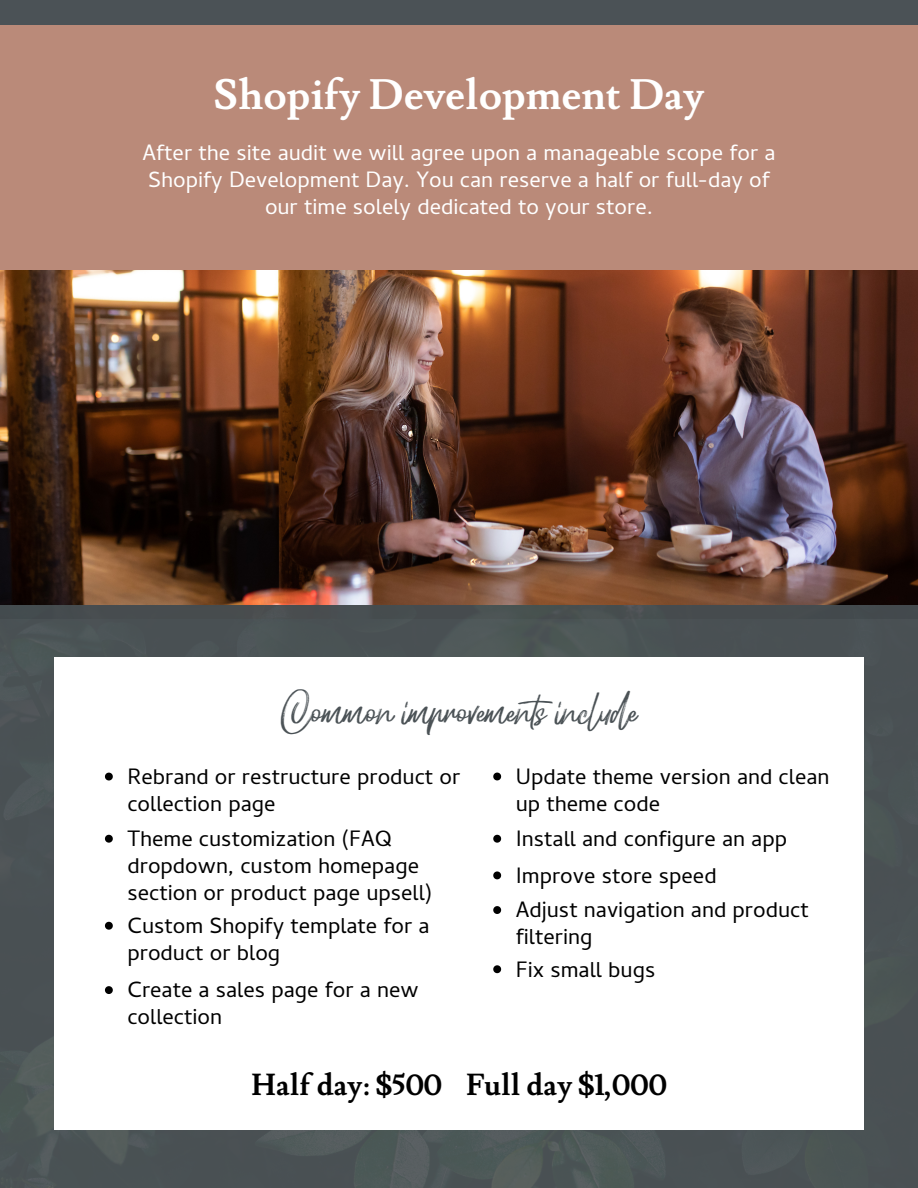
<style>
.page{position:relative;width:918px;height:1188px;background:#fff}
.page>*{position:absolute;margin:0;border:0;box-sizing:border-box;transform-origin:0 0}
.t1{font:45px "Hellotropica";color:#4b5256}
.t2{font:700 42px "Lusitana";color:#fff}
.t3{font:700 30px "Lusitana";color:#000}
.t4{font:22.5px/27px "Cambay";color:#000}
.t5{font:22.5px/27px "Cambay";color:#fff;text-align:center}
</style>
<div class="page">
<img style="left:0;top:270px;width:918px;height:335px">
<div style="left:0;top:21px;width:918px;height:249px;background:#ba8a79"></div>
<div style="left:0;top:0;width:918px;height:25px;background:#4b5256"></div>
<div style="left:0;top:605px;width:918px;height:583px;background:#4b5256"></div>
<div style="left:54px;top:657px;width:810px;height:473px;background:#fff"></div>
<svg style="left:105px;top:773px;width:8px;height:7px"></svg>
<svg style="left:105px;top:835px;width:8px;height:8px"></svg>
<svg style="left:105px;top:922px;width:8px;height:8px"></svg>
<svg style="left:105px;top:986px;width:8px;height:8px"></svg>
<svg style="left:493px;top:773px;width:8px;height:7px"></svg>
<svg style="left:493px;top:835px;width:8px;height:8px"></svg>
<svg style="left:493px;top:871px;width:8px;height:8px"></svg>
<svg style="left:493px;top:906px;width:8px;height:8px"></svg>
<svg style="left:493px;top:965px;width:8px;height:8px"></svg>
<p class="t2" style="left:214px;top:69px;width:492px">Shopify Development Day</p>
<p class="t5" style="left:142px;top:138px;width:635px">After the site audit we will agree upon a manageable scope for a<br>Shopify Development Day. You can reserve a half or full-day of our time solely dedicated to your store.</p>
<p class="t1" style="left:280px;top:684px;width:359px">Common improvements include</p>
<p class="t4" style="left:127px;top:763px;width:334px">Rebrand or restructure product or collection page</p>
<p class="t4" style="left:127px;top:825px;width:307px">Theme customization (FAQ dropdown, custom homepage section or product page upsell)</p>
<p class="t4" style="left:127px;top:912px;width:304px">Custom Shopify template for a product or blog</p>
<p class="t4" style="left:127px;top:976px;width:293px">Create a sales page for a new collection</p>
<p class="t4" style="left:516px;top:763px;width:315px">Update theme version and clean up theme code</p>
<p class="t4" style="left:516px;top:825px;width:273px">Install and configure an app</p>
<p class="t4" style="left:516px;top:861px;width:202px">Improve store speed</p>
<p class="t4" style="left:516px;top:896px;width:295px">Adjust navigation and product filtering</p>
<p class="t4" style="left:516px;top:955px;width:141px">Fix small bugs</p>
<p class="t3" style="left:251px;top:1066px;width:417px">Half day: $500 Full day $1,000</p>
</div>
